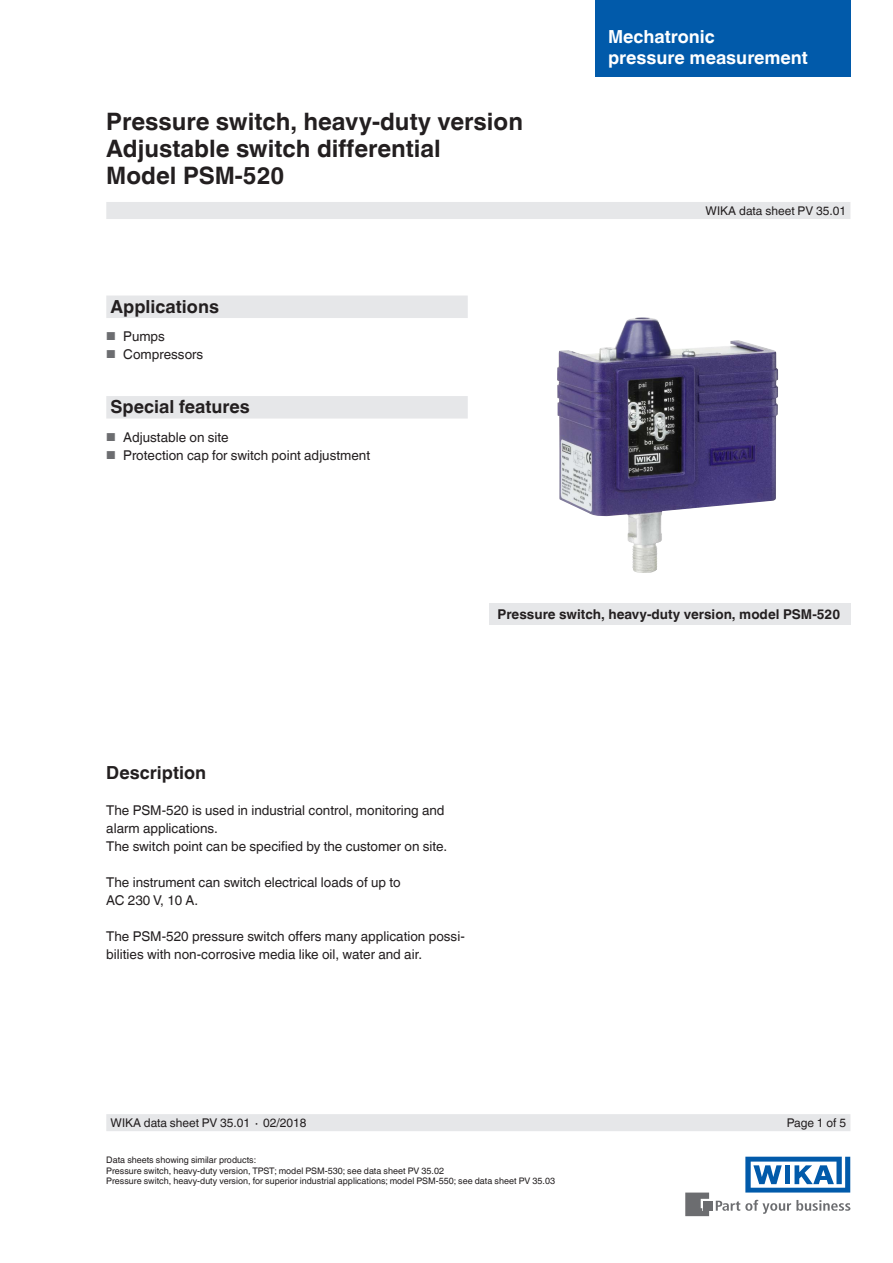
<style>
.page{position:relative;width:893px;height:1263px;background:#fff}
.page>*{position:absolute;margin:0;border:0;box-sizing:border-box;transform-origin:0 0}
.t1{font:700 24px/27px "Helvetica World";color:#231f20}
.t2{font:700 18px "Helvetica World";color:#231f20}
.t3{font:700 18px/21px "Helvetica World";color:#fff}
.t4{font:13.5px/18px "Helvetica World";color:#231f20}
.t5{font:700 13.5px "Helvetica World";color:#231f20}
.t6{font:12px "Helvetica World";color:#231f20}
.t7{font:9px/10.5px "Helvetica World";color:#231f20}
.s1{font-size:11.55px;color:#6c6d70}
</style>
<div class="page">
<svg style="left:716px;top:1200px;width:134px;height:14px"></svg>
<div style="left:703px;top:1201px;width:9px;height:9px;background:#6c6d70"></div>
<svg style="left:685px;top:1192px;width:24px;height:24px"></svg>
<svg style="left:745px;top:1157px;width:105px;height:35px"></svg>
<div style="left:595px;top:0;width:255px;height:77px;background:#015aaa"></div>
<div style="left:106px;top:202px;width:744px;height:17px;background:#e6e7e9"></div>
<div style="left:106px;top:1114px;width:744px;height:17px;background:#e6e7e9"></div>
<img style="left:557px;top:317px;width:221px;height:256px">
<div style="left:489px;top:604px;width:362px;height:21px;background:#e6e7e9"></div>
<div style="left:106px;top:295px;width:362px;height:23px;background:#e6e7e9"></div>
<div style="left:106px;top:396px;width:362px;height:22px;background:#e6e7e9"></div>
<h1 class="t1" style="left:106px;top:108px;width:418px">Pressure switch, heavy-duty version<br>Adjustable switch differential<br>Model PSM-520</h1>
<h2 class="t2" style="left:111px;top:296px;width:110px">Applications</h2>
<p class="t4" style="left:106px;top:328px;width:60px"><span class="s1">■</span> Pumps</p>
<p class="t4" style="left:106px;top:346px;width:99px"><span class="s1">■</span> Compressors</p>
<h2 class="t2" style="left:111px;top:396px;width:141px">Special features</h2>
<p class="t4" style="left:106px;top:428px;width:124px"><span class="s1">■</span> Adjustable on site</p>
<p class="t4" style="left:106px;top:446px;width:265px"><span class="s1">■</span> Protection cap for switch point adjustment</p>
<h2 class="t3" style="left:608px;top:26px;width:201px">Mechatronic<br>pressure measurement</h2>
<p class="t6" style="left:706px;top:204px;width:142px">WIKA data sheet PV 35.01</p>
<p class="t5" style="left:497px;top:607px;width:344px">Pressure switch, heavy-duty version, model PSM-520</p>
<h2 class="t2" style="left:106px;top:763px;width:101px">Description</h2>
<p class="t4" style="left:106px;top:802px;width:342px">The PSM-520 is used in industrial control, monitoring and alarm applications.<br>The switch point can be specified by the customer on site.</p>
<p class="t4" style="left:106px;top:874px;width:296px">The instrument can switch electrical loads of up to<br>AC 230 V, 10 A.</p>
<p class="t4" style="left:106px;top:928px;width:360px">The PSM-520 pressure switch offers many application possi&shy;bilities with non-corrosive media like oil, water and air.</p>
<p class="t6" style="left:111px;top:1116px;width:197px">WIKA data sheet PV 35.01 ∙ 02/2018</p>
<p class="t6" style="left:787px;top:1116px;width:61px">Page 1 of 5</p>
<p class="t7" style="left:106px;top:1155px;width:450px">Data sheets showing similar products:<br>Pressure switch, heavy-duty version, TPST; model PSM-530; see data sheet PV 35.02<br>Pressure switch, heavy-duty version, for superior industrial applications; model PSM-550; see data sheet PV 35.03</p>
</div>
